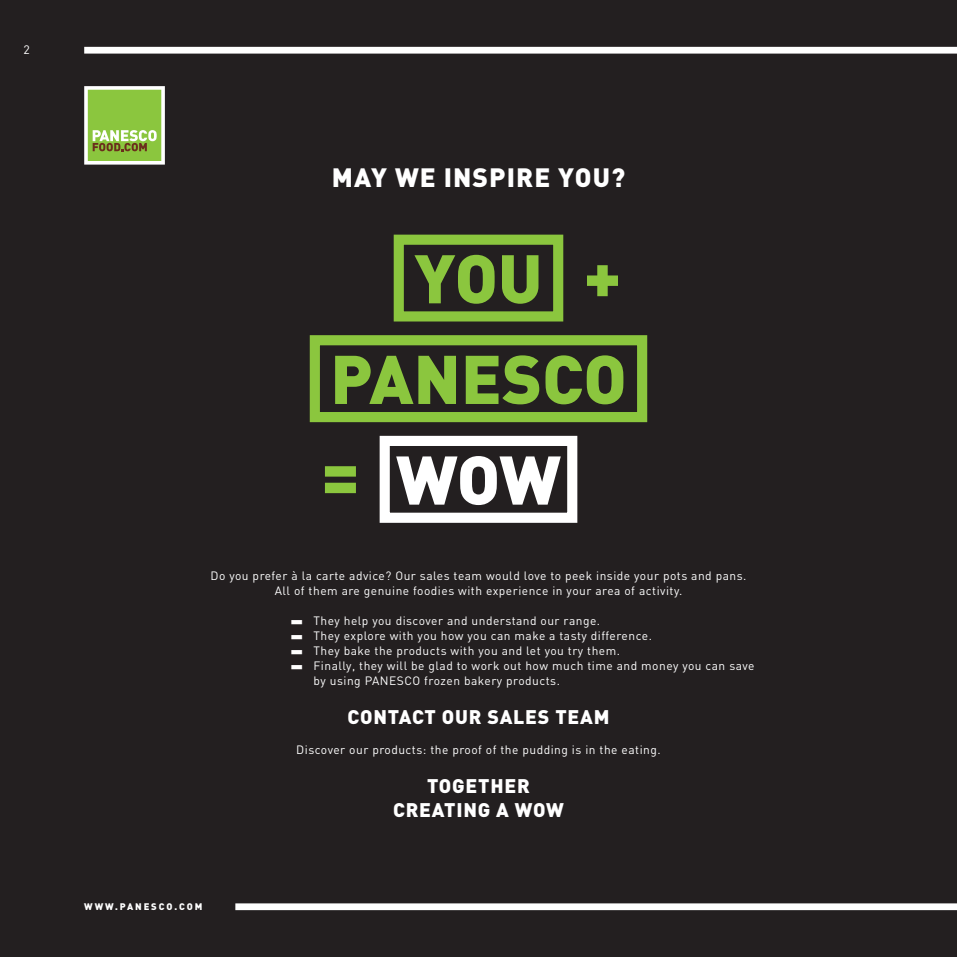
<style>
.page{position:relative;width:957px;height:957px;background:#231f20}
.page>*{position:absolute;margin:0;border:0;box-sizing:border-box;transform-origin:0 0}
.t1{font:900 67.65px "DIN";color:#8bc63e}
.t2{font:900 67.65px "DIN";color:#fff}
.t3{font:700 34.5px "DIN";color:#fff}
.t4{font:900 26.25px "DIN";letter-spacing:.04em;color:#fff}
.t5{font:900 19.5px "DIN";letter-spacing:.04em;color:#fff}
.t6{font:12.15px "DIN";color:#fff}
.t7{font:12px "DIN";letter-spacing:.04em;color:#fff}
.t8{font:900 9.45px "DIN";letter-spacing:.2em;color:#fff}
</style>
<div class="page">
<div style="left:84px;top:47px;width:873px;height:7px;background:#fff"></div>
<div style="left:235px;top:903px;width:722px;height:7px;background:#fff"></div>
<svg style="left:84px;top:86px;width:81px;height:79px;background:#a3cb69"></svg>
<div style="left:310px;top:335px;width:337px;height:87px;border:10px solid #8bc63e"></div>
<div style="left:380px;top:436px;width:197px;height:87px;border:10px solid #fff"></div>
<div style="left:394px;top:235px;width:169px;height:86px;border:10px solid #8bc63e"></div>
<p class="t6" style="left:24px;top:42px;width:8px">2</p>
<p class="t4" style="left:332px;top:159px;width:295px">MAY WE INSPIRE YOU?</p>
<p class="t1" style="left:414px;top:234px;width:130px">YOU</p>
<p class="t1" style="left:583px;top:230px;width:39px">+</p>
<p class="t1" style="left:330px;top:334px;width:298px">PANESCO</p>
<p class="t1" style="left:322px;top:430px;width:39px">=</p>
<p class="t2" style="left:396px;top:435px;width:166px">WOW</p>
<p class="t7" style="left:210px;top:568px;width:537px">Do you prefer à la carte advice? Our sales team would love to peek inside your pots and pans.</p>
<p class="t7" style="left:275px;top:583px;width:409px">All of them are genuine foodies with experience in your area of activity.</p>
<p class="t3" style="left:289px;top:596px;width:16px">-</p>
<p class="t7" style="left:313px;top:613px;width:288px">They help you discover and understand our range.</p>
<p class="t3" style="left:289px;top:611px;width:16px">-</p>
<p class="t7" style="left:313px;top:628px;width:340px">They explore with you how you can make a tasty difference.</p>
<p class="t3" style="left:289px;top:626px;width:16px">-</p>
<p class="t7" style="left:313px;top:643px;width:308px">They bake the products with you and let you try them.</p>
<p class="t3" style="left:289px;top:641px;width:16px">-</p>
<p class="t7" style="left:313px;top:658px;width:443px">Finally, they will be glad to work out how much time and money you can save</p>
<p class="t7" style="left:313px;top:673px;width:248px">by using PANESCO frozen bakery products.</p>
<p class="t5" style="left:347px;top:704px;width:263px">CONTACT OUR SALES TEAM</p>
<p class="t7" style="left:296px;top:742px;width:366px">Discover our products: the proof of the pudding is in the eating.</p>
<p class="t5" style="left:427px;top:773px;width:104px">TOGETHER</p>
<p class="t5" style="left:393px;top:797px;width:172px">CREATING A WOW</p>
<p class="t8" style="left:84px;top:900px;width:120px">WWW.PANESCO.COM</p>
</div>
